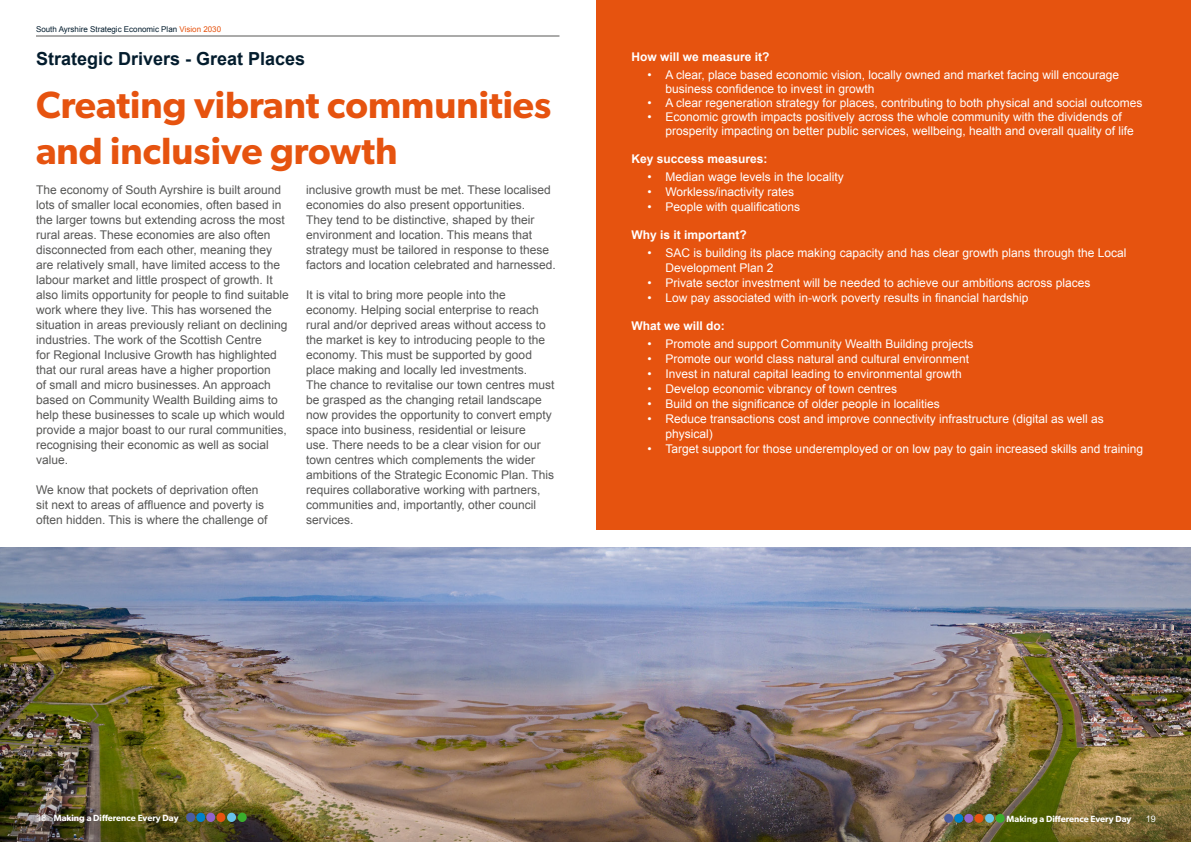
<style>
.page{position:relative;width:1191px;height:842px;background:#fff}
.page>*{position:absolute;margin:0;border:0;box-sizing:border-box;transform-origin:0 0}
.t1{font:600 38px/46px "Gibson";color:#e6530f}
.t2{font:700 18px "Arial";color:#031c2d}
.t3{font:12px/15px "Arial";color:#575756}
.t4{font:12px/14px "Arial";color:#fff}
.t5{font:700 12px "Arial";color:#fff}
.t6{font:600 9px "Gibson";color:#fff}
.t7{font:9px "Arial";color:#fff}
.t8{font:8px "Arial";color:#031c2d}
.s1{color:#e6530f}
.s2{font-family:"Arial";font-weight:400}
</style>
<div class="page">
<hr style="left:36px;top:36px;width:523px;height:1px;background:#575756">
<div style="left:596px;top:0;width:595px;height:530px;background:#e6530f"></div>
<img style="left:0;top:548px;width:1191px;height:294px">
<div style="left:186px;top:813px;width:9px;height:9px;background:#4b5da0;border-radius:50%"></div>
<div style="left:206px;top:813px;width:9px;height:9px;background:#9064cc;border-radius:50%"></div>
<div style="left:216px;top:813px;width:9px;height:9px;background:#e6530f;border-radius:50%"></div>
<div style="left:227px;top:813px;width:9px;height:9px;background:#68c3e8;border-radius:50%"></div>
<div style="left:238px;top:813px;width:9px;height:9px;background:#3aad2c;border-radius:50%"></div>
<div style="left:196px;top:813px;width:9px;height:9px;background:#0081c9;border-radius:50%"></div>
<div style="left:944px;top:814px;width:9px;height:9px;background:#4b5da0;border-radius:50%"></div>
<div style="left:964px;top:814px;width:9px;height:9px;background:#9064cc;border-radius:50%"></div>
<div style="left:974px;top:814px;width:9px;height:9px;background:#e6530f;border-radius:50%"></div>
<div style="left:985px;top:814px;width:9px;height:9px;background:#68c3e8;border-radius:50%"></div>
<div style="left:995px;top:814px;width:9px;height:9px;background:#3aad2c;border-radius:50%"></div>
<div style="left:954px;top:814px;width:9px;height:9px;background:#0081c9;border-radius:50%"></div>
<p class="t8" style="left:36px;top:24px;width:187px">South Ayrshire Strategic Economic Plan <span class="s1">Vision 2030</span></p>
<h2 class="t2" style="left:36px;top:47px;width:271px">Strategic Drivers - Great Places</h2>
<h1 class="t1" style="left:36px;top:81px;width:517px">Creating vibrant communities and inclusive growth</h1>
<p class="t3" style="left:36px;top:182px;width:254px">The economy of South Ayrshire is built around lots of smaller local economies, often based in the larger towns but extending across the most rural areas. These economies are also often disconnected from each other, meaning they are relatively small, have limited access to the labour market and little prospect of growth. It also limits opportunity for people to find suitable work where they live. This has worsened the situation in areas previously reliant on declining industries. The work of the Scottish Centre<br>for Regional Inclusive Growth has highlighted that our rural areas have a higher proportion<br>of small and micro businesses. An approach based on Community Wealth Building aims to help these businesses to scale up which would provide a major boast to our rural communities, recognising their economic as well as social value.</p>
<p class="t3" style="left:36px;top:482px;width:233px">We know that pockets of deprivation often sit next to areas of affluence and poverty is often hidden. This is where the challenge of</p>
<p class="t3" style="left:306px;top:182px;width:251px">inclusive growth must be met. These localised economies do also present opportunities.<br>They tend to be distinctive, shaped by their environment and location. This means that strategy must be tailored in response to these factors and location celebrated and harnessed.</p>
<p class="t3" style="left:306px;top:287px;width:250px">It is vital to bring more people into the economy. Helping social enterprise to reach rural and/or deprived areas without access to the market is key to introducing people to the economy. This must be supported by good place making and locally led investments.<br>The chance to revitalise our town centres must be grasped as the changing retail landscape now provides the opportunity to convert empty space into business, residential or leisure<br>use. There needs to be a clear vision for our town centres which complements the wider ambitions of the Strategic Economic Plan. This requires collaborative working with partners, communities and, importantly, other council services.</p>
<p class="t5" style="left:631px;top:49px;width:140px">How will we measure it?</p>
<p class="t4" style="left:665px;top:68px;width:455px;text-indent:-18px">• A clear, place based economic vision, locally owned and market facing will encourage business confidence to invest in growth</p>
<p class="t4" style="left:647px;top:96px;width:496px">• A clear regeneration strategy for places, contributing to both physical and social outcomes</p>
<p class="t4" style="left:665px;top:110px;width:470px;text-indent:-18px">• Economic growth impacts positively across the whole community with the dividends of prosperity impacting on better public services, wellbeing, health and overall quality of life</p>
<p class="t5" style="left:631px;top:151px;width:138px">Key success measures:</p>
<p class="t4" style="left:647px;top:170px;width:198px">• Median wage levels in the locality</p>
<p class="t4" style="left:647px;top:185px;width:148px">• Workless/inactivity rates</p>
<p class="t4" style="left:647px;top:200px;width:154px">• People with qualifications</p>
<p class="t5" style="left:631px;top:227px;width:117px">Why is it important?</p>
<p class="t4" style="left:665px;top:245px;width:462px;line-height:15px;text-indent:-18px">• SAC is building its place making capacity and has clear growth plans through the Local<br>Development Plan 2</p>
<p class="t4" style="left:647px;top:276px;width:444px">• Private sector investment will be needed to achieve our ambitions across places</p>
<p class="t4" style="left:647px;top:291px;width:382px">• Low pay associated with in-work poverty results in financial hardship</p>
<p class="t5" style="left:631px;top:318px;width:95px">What we will do:</p>
<p class="t4" style="left:647px;top:337px;width:327px">• Promote and support Community Wealth Building projects</p>
<p class="t4" style="left:647px;top:352px;width:323px">• Promote our world class natural and cultural environment</p>
<p class="t4" style="left:647px;top:367px;width:316px">• Invest in natural capital leading to environmental growth</p>
<p class="t4" style="left:647px;top:382px;width:251px">• Develop economic vibrancy of town centres</p>
<p class="t4" style="left:647px;top:397px;width:294px">• Build on the significance of older people in localities</p>
<p class="t4" style="left:665px;top:411px;width:440px;line-height:15px;text-indent:-18px">• Reduce transactions cost and improve connectivity infrastructure (digital as well as physical)</p>
<p class="t4" style="left:647px;top:442px;width:497px">• Target support for those underemployed or on low pay to gain increased skills and training</p>
<p class="t6" style="left:36px;top:811px;width:144px"><span class="s2">18</span> Making a Difference Every Day</p>
<p class="t6" style="left:1006px;top:812px;width:126px">Making a Difference Every Day</p>
<p class="t7" style="left:1145px;top:811px;width:12px">19</p>
<p class="t6" style="left:36px;top:812px;width:144px"><span class="s2">18</span> Making a Difference Every Day</p>
<p class="t6" style="left:1006px;top:813px;width:126px">Making a Difference Every Day</p>
<p class="t7" style="left:1146px;top:813px;width:12px">19</p>
</div>
